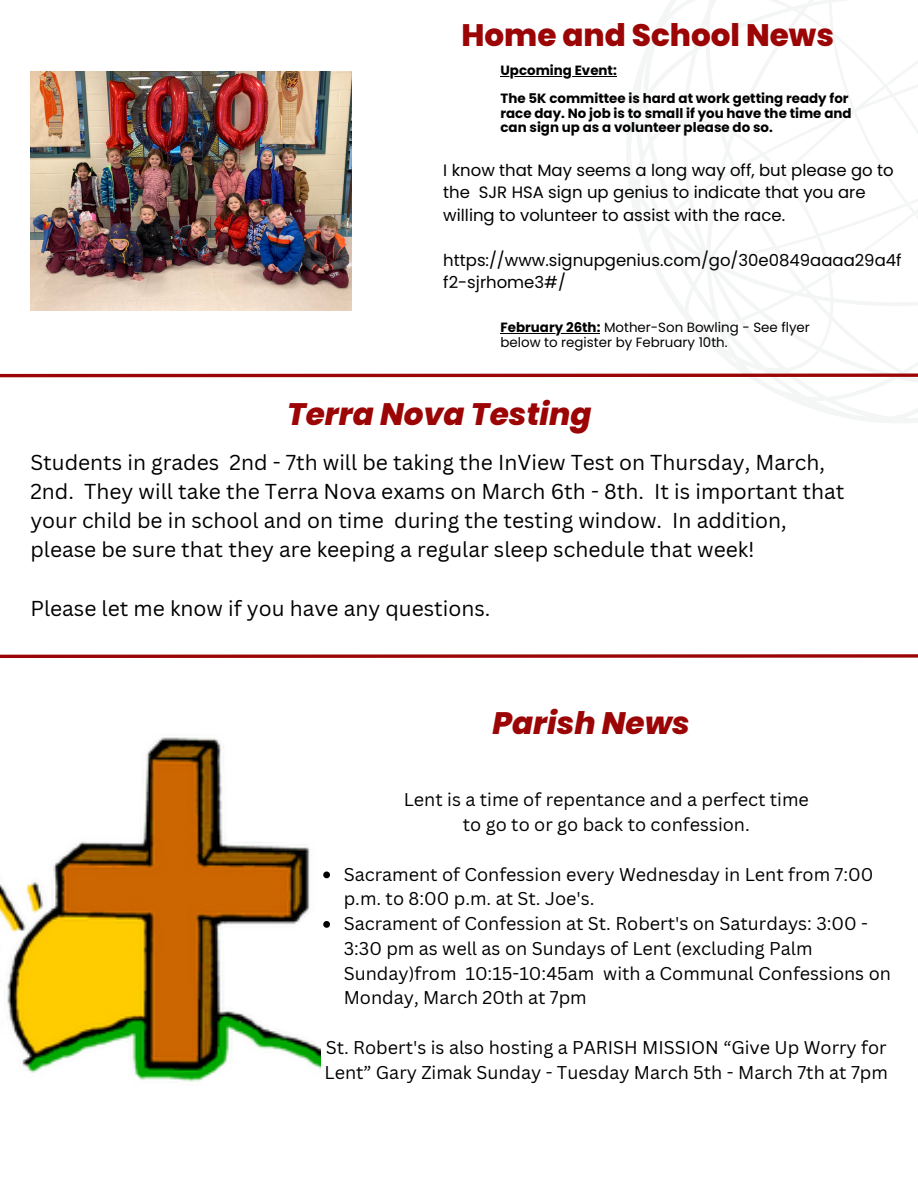
<style>
.page{position:relative;width:918px;height:1188px;background:#fff}
.page>*{position:absolute;margin:0;border:0;box-sizing:border-box;transform-origin:0 0}
.t1{font:italic 800 31.05px "Poppins";color:#9b0505}
.t2{font:800 31.05px "Poppins";color:#9b0505}
.t3{font:21px/29.2px "Canva Sans";color:#000}
.t4{font:18px/24.8px "Canva Sans";color:#000}
.t5{font:16.5px/22.5px "Poppins";color:#000}
.t6{font:700 13.35px/28.7px "Poppins";color:#000}
.t7{font:13.35px/14.2px "Poppins";color:#000}
.s1{font-weight:700}
</style>
<div class="page">
<svg style="left:626px;top:0;width:292px;height:423px"></svg>
<img style="left:30px;top:72px;width:321px;height:238px">
<img style="left:0;top:737px;width:321px;height:345px">
<svg style="left:0;top:654px;width:918px;height:4px;fill:#9b0505"></svg>
<hr style="left:501px;top:76px;width:116px;height:1px;background:#000">
<hr style="left:501px;top:333px;width:99px;height:1px;background:#000">
<svg style="left:323px;top:872px;width:7px;height:6px"></svg>
<svg style="left:323px;top:921px;width:7px;height:7px"></svg>
<hr style="left:0;top:374px;width:918px;height:3px;background:#9b0505">
<h1 class="t2" style="left:461px;top:13px;width:374px">Home and School News</h1>
<p class="t6" style="left:501px;top:56px;width:350px">Upcoming Event:<br>The 5K committee is hard at work getting ready for</p>
<p class="t6" style="left:501px;top:106px;width:353px;line-height:14.2px">race day. No job is to small if you have the time and can sign up as a volunteer please do so.</p>
<p class="t5" style="left:443px;top:159px;width:452px">I know that May seems a long way off, but please go to the SJR HSA sign up genius to indicate that you are willing to volunteer to assist with the race.</p>
<p class="t5" style="left:443px;top:249px;width:460px">https://www.signupgenius.com/go/30e0849aaaa29a4f f2-sjrhome3#/</p>
<p class="t7" style="left:501px;top:320px;width:311px"><span class="s1">February 26th:</span> Mother-Son Bowling - See flyer below to register by February 10th.</p>
<h1 class="t1" style="left:287px;top:392px;width:306px">Terra Nova Testing</h1>
<p class="t3" style="left:30px;top:447px;width:816px">Students in grades 2nd - 7th will be taking the InView Test on Thursday, March, 2nd. They will take the Terra Nova exams on March 6th - 8th. It is important that your child be in school and on time during the testing window. In addition, please be sure that they are keeping a regular sleep schedule that week!</p>
<p class="t3" style="left:30px;top:593px;width:462px">Please let me know if you have any questions.</p>
<h1 class="t1" style="left:492px;top:702px;width:199px">Parish News</h1>
<p class="t4" style="left:404px;top:787px;width:407px;text-align:center">Lent is a time of repentance and a perfect time to go to or go back to confession.</p>
<p class="t4" style="left:344px;top:861px;width:549px">Sacrament of Confession every Wednesday in Lent from 7:00 p.m. to 8:00 p.m. at St. Joe's.<br>Sacrament of Confession at St. Robert's on Saturdays: 3:00 - 3:30 pm as well as on Sundays of Lent (excluding Palm Sunday)from 10:15-10:45am with a Communal Confessions on Monday, March 20th at 7pm</p>
<p class="t4" style="left:325px;top:1034px;width:565px">St. Robert's is also hosting a PARISH MISSION “Give Up Worry for<br>Lent” Gary Zimak Sunday - Tuesday March 5th - March 7th at 7pm</p>
</div>
